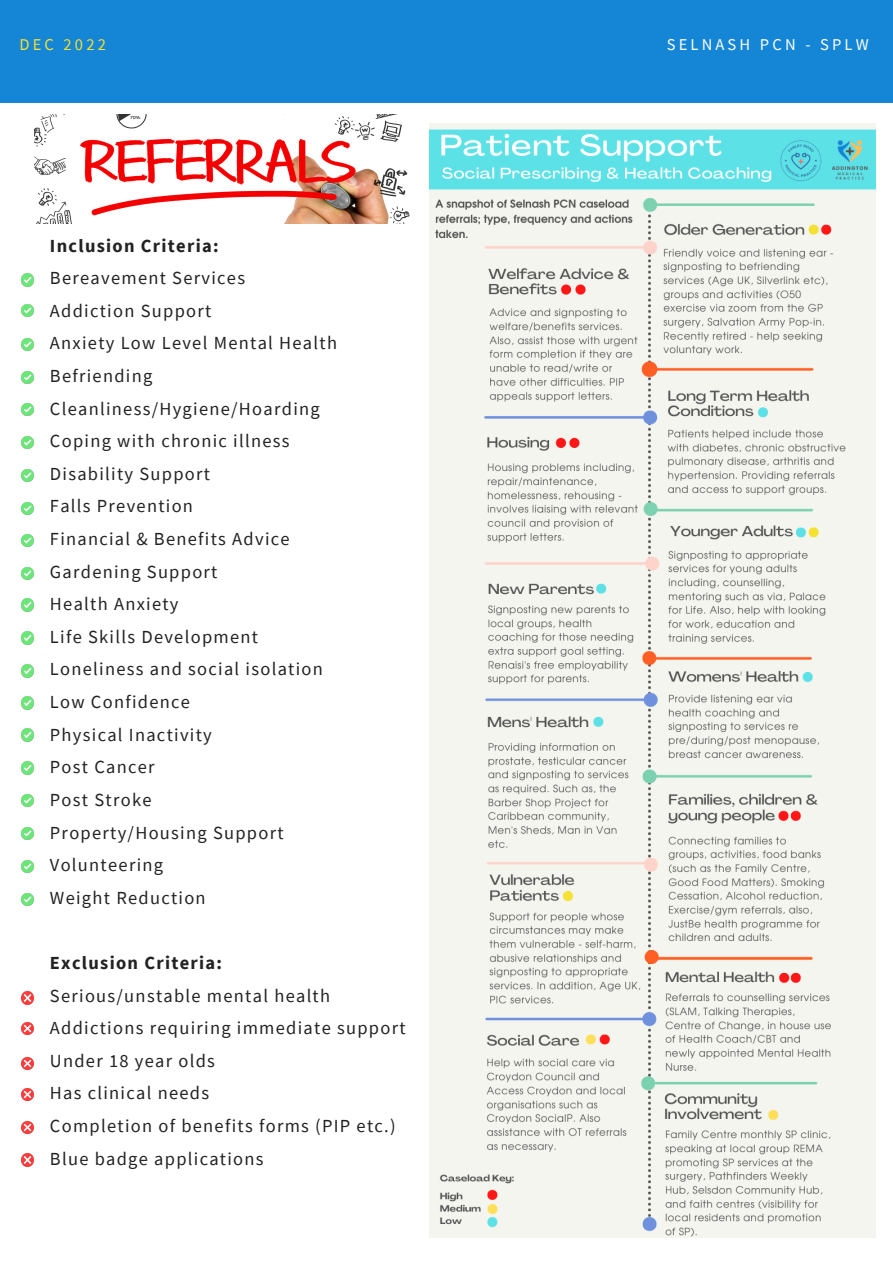
<style>
.page{position:relative;width:893px;height:1264px;background:#fff}
.page>*{position:absolute;margin:0;border:0;box-sizing:border-box;transform-origin:0 0}
.t1{font:18.45px/32.5px "Source Sans Pro";letter-spacing:.07em;color:#222}
.t2{font:700 18.45px "Source Sans Pro";letter-spacing:.07em;color:#222}
.t3{font:16.5px "Source Sans Pro";letter-spacing:.19em;color:#fff}
.t4{font:16.5px "Source Sans Pro";letter-spacing:.19em;color:#f4e132}
</style>
<div class="page">
<div style="left:0;top:0;width:892px;height:102px;background:#1585d6"></div>
<img style="left:430px;top:123px;width:445px;height:1114px">
<img style="left:34px;top:114px;width:376px;height:109px">
<svg style="left:22px;top:1153px;width:12px;height:13px"></svg>
<svg style="left:22px;top:991px;width:12px;height:13px"></svg>
<svg style="left:22px;top:1022px;width:12px;height:12px"></svg>
<svg style="left:22px;top:1057px;width:12px;height:12px"></svg>
<svg style="left:22px;top:1088px;width:12px;height:12px"></svg>
<svg style="left:22px;top:1121px;width:12px;height:12px"></svg>
<svg style="left:22px;top:794px;width:12px;height:13px"></svg>
<svg style="left:22px;top:827px;width:12px;height:13px"></svg>
<svg style="left:22px;top:761px;width:12px;height:13px"></svg>
<svg style="left:22px;top:893px;width:12px;height:12px"></svg>
<svg style="left:22px;top:696px;width:12px;height:13px"></svg>
<svg style="left:22px;top:728px;width:12px;height:13px"></svg>
<svg style="left:22px;top:860px;width:12px;height:12px"></svg>
<svg style="left:22px;top:665px;width:12px;height:12px"></svg>
<svg style="left:22px;top:534px;width:12px;height:12px"></svg>
<svg style="left:22px;top:567px;width:12px;height:12px"></svg>
<svg style="left:22px;top:599px;width:12px;height:12px"></svg>
<svg style="left:22px;top:632px;width:12px;height:12px"></svg>
<svg style="left:22px;top:371px;width:12px;height:13px"></svg>
<svg style="left:22px;top:469px;width:12px;height:12px"></svg>
<svg style="left:22px;top:403px;width:12px;height:13px"></svg>
<svg style="left:22px;top:436px;width:12px;height:13px"></svg>
<svg style="left:22px;top:502px;width:12px;height:12px"></svg>
<svg style="left:22px;top:338px;width:12px;height:13px"></svg>
<svg style="left:22px;top:304px;width:12px;height:13px"></svg>
<svg style="left:22px;top:274px;width:12px;height:12px"></svg>
<p class="t4" style="left:19px;top:33px;width:88px">DEC 2022</p>
<p class="t3" style="left:666px;top:33px;width:203px">SELNASH PCN - SPLW</p>
<p class="t2" style="left:50px;top:233px;width:170px">Inclusion Criteria:</p>
<p class="t1" style="left:50px;top:261px;width:288px">Bereavement Services<br>Addiction Support<br>Anxiety Low Level Mental Health<br>Befriending<br>Cleanliness/Hygiene/Hoarding<br>Coping with chronic illness<br>Disability Support<br>Falls Prevention<br>Financial &amp; Benefits Advice<br>Gardening Support<br>Health Anxiety<br>Life Skills Development<br>Loneliness and social isolation<br>Low Confidence<br>Physical Inactivity<br>Post Cancer<br>Post Stroke<br>Property/Housing Support<br>Volunteering<br>Weight Reduction</p>
<p class="t2" style="left:50px;top:950px;width:174px">Exclusion Criteria:</p>
<p class="t1" style="left:50px;top:978px;width:357px">Serious/unstable mental health<br>Addictions requiring immediate support<br>Under 18 year olds<br>Has clinical needs<br>Completion of benefits forms (PIP etc.)<br>Blue badge applications</p>
</div>
